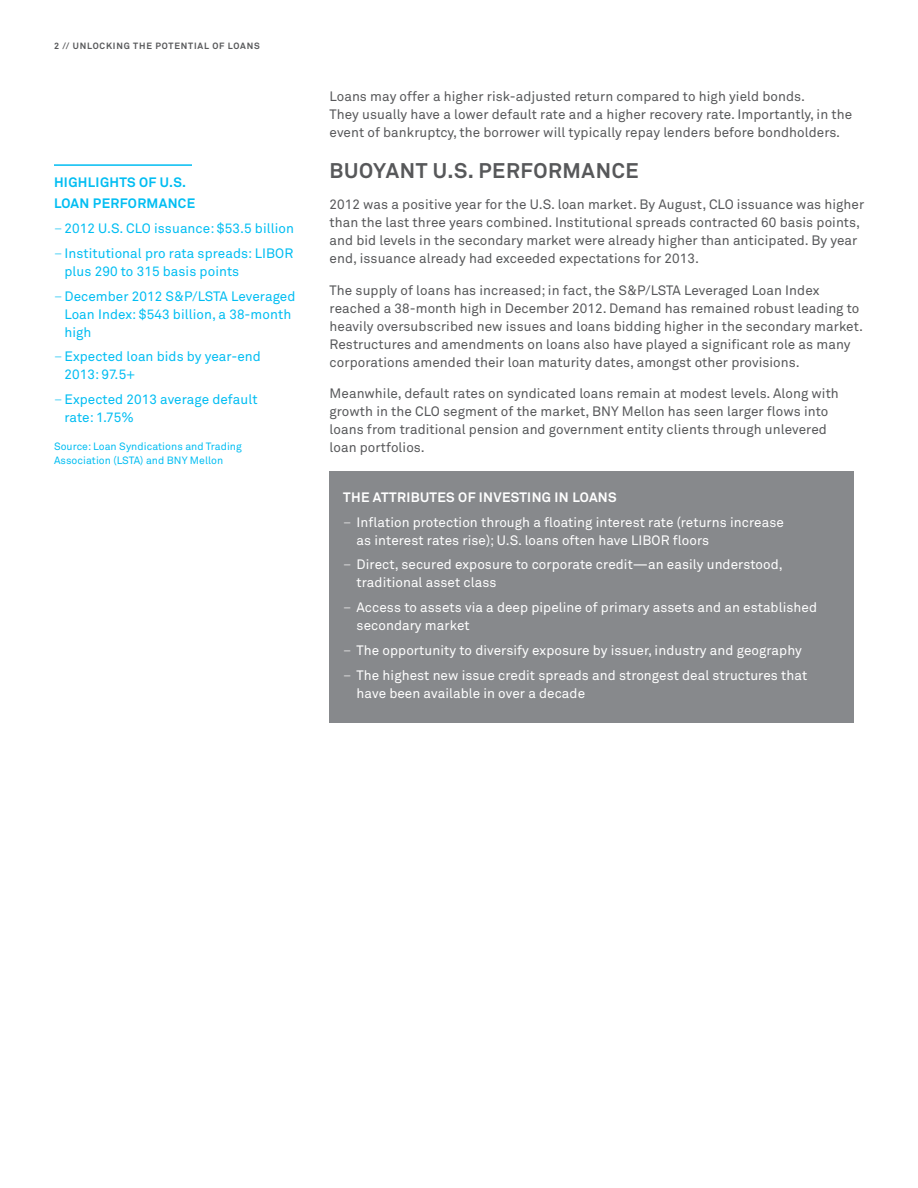
<style>
.page{position:relative;width:918px;height:1188px;background:#fff}
.page>*{position:absolute;margin:0;border:0;box-sizing:border-box;transform-origin:0 0}
.Subhead_Caps_14_18{font:700 21px "Akkurat Pro";letter-spacing:.03em;color:#57585a}
.Body_Copy_9_12{font:13.5px/18px "Akkurat Pro";letter-spacing:.005em;color:#57585a}
.Bulleted_Copy_9_12{font:13.5px/18px "Akkurat Pro";letter-spacing:.005em;color:#fff}
.Bulleted_Copy_9_12-2{font:13.5px/18px "Akkurat Pro";letter-spacing:.005em;color:#01bdf2}
.Callout_Caps_With_Ru{font:700 13.5px/21.6px "Akkurat Pro";letter-spacing:.025em;color:#01bdf2}
.Body_Subhead_Caps_9{font:700 13.5px "Akkurat Pro";letter-spacing:.025em;color:#fff}
.Legal_7_9_5{font:10.5px/14.2px "Akkurat Pro";letter-spacing:.005em;color:#01bdf2}
.Folio_6_8{font:700 9px "Akkurat Pro";letter-spacing:.09em;color:#57585a}
.s1{font-family:"Akkurat Light Pro"}
</style>
<div class="page">
<div style="left:330px;top:471px;width:524px;height:251px;background:#87898c"></div>
<hr style="left:54px;top:164px;width:138px;height:2px;background:#01bdf2">
<p class="Folio_6_8" style="left:54px;top:41px;width:207px">2 // UNLOCKING THE POTENTIAL OF LOANS</p>
<p class="Callout_Caps_With_Ru" style="left:54px;top:171px;width:143px">HIGHLIGHTS OF U.S.<br>LOAN PERFORMANCE</p>
<p class="Bulleted_Copy_9_12-2" style="left:54px;top:220px;width:242px"><span class="s1">–</span> 2012 U.S. CLO issuance: $53.5 billion</p>
<p class="Bulleted_Copy_9_12-2" style="left:64px;top:245px;width:230px;text-indent:-10px"><span class="s1">–</span> Institutional pro rata spreads: LIBOR plus 290 to 315 basis points</p>
<p class="Bulleted_Copy_9_12-2" style="left:64px;top:287px;width:232px;text-indent:-10px"><span class="s1">–</span> December 2012 S&amp;P/LSTA Leveraged<br>Loan Index: $543 billion, a 38-month high</p>
<p class="Bulleted_Copy_9_12-2" style="left:64px;top:348px;width:198px;text-indent:-10px"><span class="s1">–</span> Expected loan bids by year-end<br>2013: 97.5+</p>
<p class="Bulleted_Copy_9_12-2" style="left:64px;top:391px;width:195px;text-indent:-10px"><span class="s1">–</span> Expected 2013 average default rate: 1.75%</p>
<p class="Legal_7_9_5" style="left:54px;top:439px;width:189px">Source: Loan Syndications and Trading<br>Association (LSTA) and BNY Mellon</p>
<p class="Body_Copy_9_12" style="left:330px;top:88px;width:524px">Loans may offer a higher risk-adjusted return compared to high yield bonds.<br>They usually have a lower default rate and a higher recovery rate. Importantly, in the event of bankruptcy, the borrower will typically repay lenders before bondholders.</p>
<p class="Subhead_Caps_14_18" style="left:330px;top:157px;width:311px">BUOYANT U.S. PERFORMANCE</p>
<p class="Body_Copy_9_12" style="left:330px;top:196px;width:536px">2012 was a positive year for the U.S. loan market. By August, CLO issuance was higher than the last three years combined. Institutional spreads contracted 60 basis points, and bid levels in the secondary market were already higher than anticipated. By year end, issuance already had exceeded expectations for 2013.</p>
<p class="Body_Copy_9_12" style="left:330px;top:281px;width:535px">The supply of loans has increased; in fact, the S&amp;P/LSTA Leveraged Loan Index reached a 38-month high in December 2012. Demand has remained robust leading to heavily oversubscribed new issues and loans bidding higher in the secondary market.<br>Restructures and amendments on loans also have played a significant role as many corporations amended their loan maturity dates, amongst other provisions.</p>
<p class="Body_Copy_9_12" style="left:330px;top:385px;width:511px">Meanwhile, default rates on syndicated loans remain at modest levels. Along with growth in the CLO segment of the market, BNY Mellon has seen larger flows into loans from traditional pension and government entity clients through unlevered loan portfolios.</p>
<p class="Body_Subhead_Caps_9" style="left:343px;top:489px;width:275px">THE ATTRIBUTES OF INVESTING IN LOANS</p>
<p class="Bulleted_Copy_9_12" style="left:357px;top:513px;width:429px;text-indent:-14px"><span class="s1">–</span> Inflation protection through a floating interest rate (returns increase as interest rates rise); U.S. loans often have LIBOR floors</p>
<p class="Bulleted_Copy_9_12" style="left:357px;top:556px;width:428px;text-indent:-14px"><span class="s1">–</span> Direct, secured exposure to corporate credit—an easily understood, traditional asset class</p>
<p class="Bulleted_Copy_9_12" style="left:357px;top:599px;width:462px;text-indent:-14px"><span class="s1">–</span> Access to assets via a deep pipeline of primary assets and an established secondary market</p>
<p class="Bulleted_Copy_9_12" style="left:343px;top:641px;width:460px"><span class="s1">–</span> The opportunity to diversify exposure by issuer, industry and geography</p>
<p class="Bulleted_Copy_9_12" style="left:357px;top:666px;width:452px;text-indent:-14px"><span class="s1">–</span> The highest new issue credit spreads and strongest deal structures that have been available in over a decade</p>
</div>
